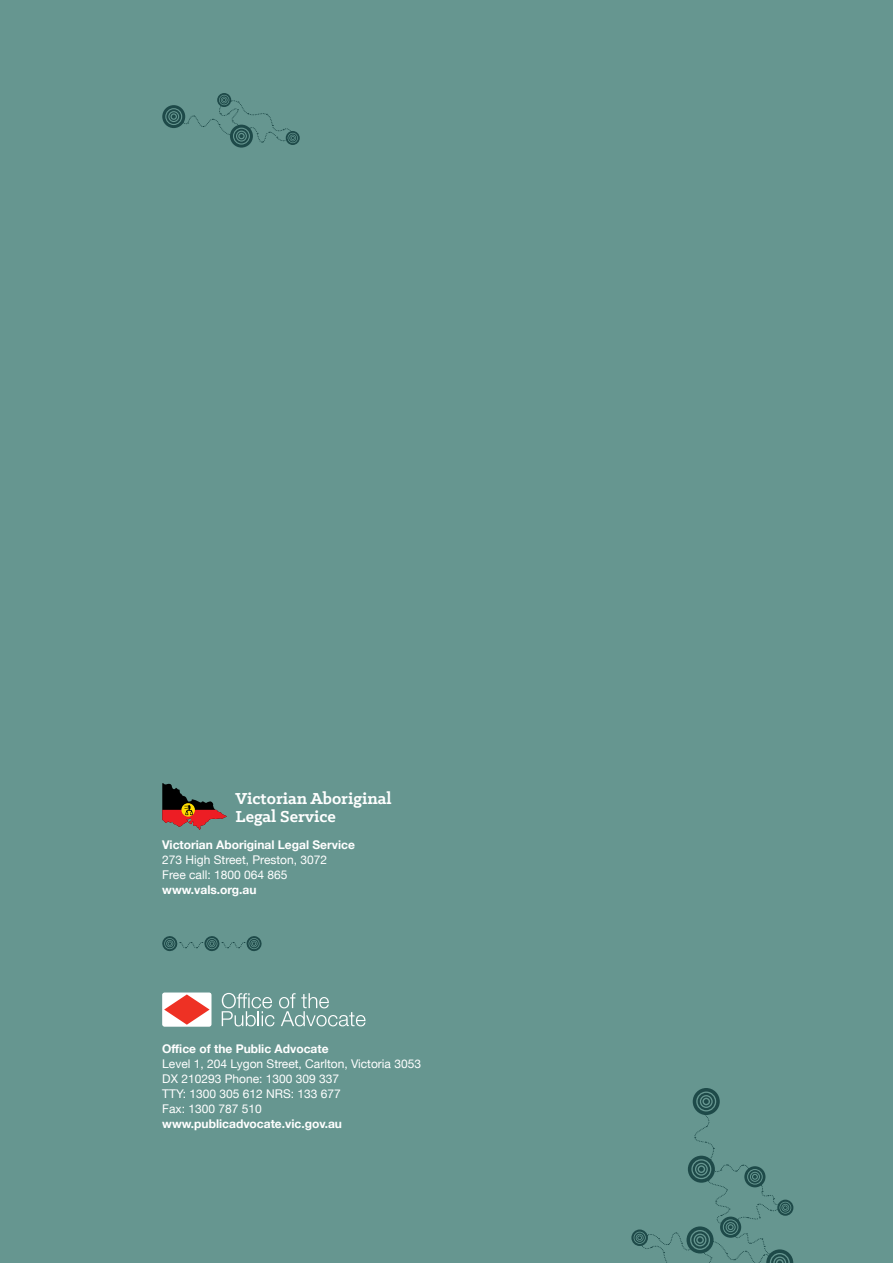
<style>
.page{position:relative;width:893px;height:1263px;background:#669690}
.page>*{position:absolute;margin:0;border:0;box-sizing:border-box;transform-origin:0 0}
.t1{font:700 18px/18px "Klinic Slab";color:#fff}
.t2{font:12px/15px "Helvetica Neue";color:#fff}
.t3{font:700 12px "Helvetica Neue";color:#fff}
</style>
<div class="page">
<svg style="left:162px;top:93px;width:138px;height:55px"></svg>
<svg style="left:631px;top:1088px;width:162px;height:175px"></svg>
<svg style="left:162px;top:783px;width:65px;height:47px"></svg>
<svg style="left:222px;top:993px;width:144px;height:33px"></svg>
<svg style="left:162px;top:992px;width:49px;height:34px;background:#f4a7a2"></svg>
<svg style="left:162px;top:936px;width:100px;height:15px"></svg>
<h1 class="t1" style="left:236px;top:789px;width:158px">Victorian Aboriginal<br>Legal Service</h1>
<p class="t3" style="left:162px;top:835px;width:194px">Victorian Aboriginal Legal Service</p>
<p class="t2" style="left:162px;top:853px;width:166px">273 High Street, Preston, 3072<br>Free call: 1800 064 865</p>
<p class="t3" style="left:162px;top:880px;width:96px">www.vals.org.au</p>
<p class="t3" style="left:162px;top:1039px;width:168px">Office of the Public Advocate</p>
<p class="t2" style="left:162px;top:1057px;width:260px">Level 1, 204 Lygon Street, Carlton, Victoria 3053<br>DX 210293 Phone: 1300 309 337<br>TTY: 1300 305 612 NRS: 133 677<br>Fax: 1300 787 510</p>
<p class="t3" style="left:162px;top:1114px;width:181px">www.publicadvocate.vic.gov.au</p>
</div>
